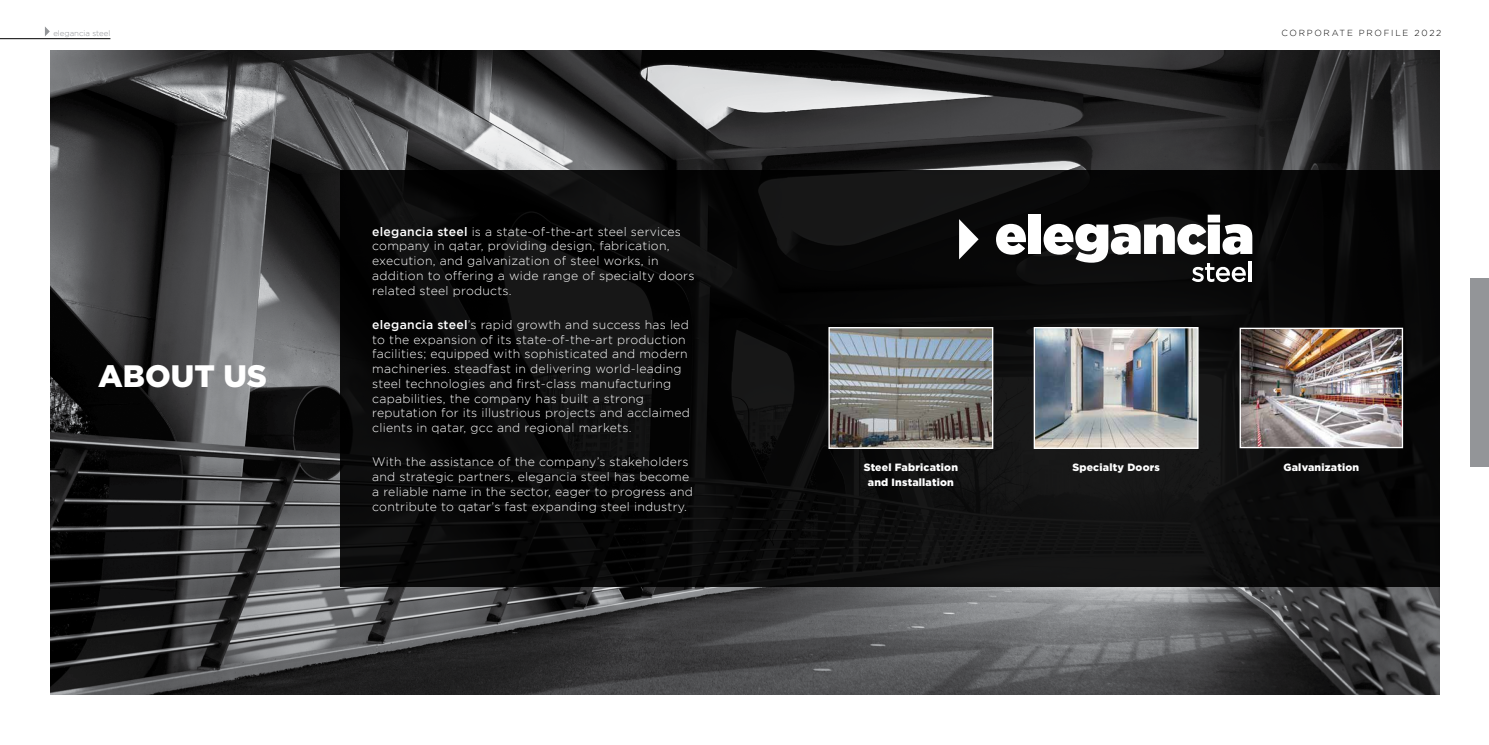
<style>
.page{position:relative;width:1489px;height:745px;background:#fff}
.page>*{position:absolute;margin:0;border:0;box-sizing:border-box;transform-origin:0 0}
.t1{font:900 30.97px "Gotham";color:#fff}
.t2{font:300 12.25px/14.7px "Gotham";letter-spacing:.02em;color:#fff}
.t3{font:900 10.5px "Gotham";letter-spacing:.02em;color:#fff}
.t4{font:300 8.75px "Gotham";letter-spacing:.2em;color:#000}
.t5{font:300 7.88px "Gotham";color:#939598}
.s1{font-weight:500}
</style>
<div class="page">
<svg style="left:45px;top:26px;width:5px;height:10px"></svg>
<hr style="left:0;top:38px;width:110px;height:1px;background:#000">
<img style="left:50px;top:50px;width:1389px;height:644px">
<div style="left:340px;top:170px;width:1099px;height:416px;background:linear-gradient(to right,#0a0a0a,#0e0f0f)"></div>
<div style="left:1470px;top:278px;width:18px;height:188px;background:#939598"></div>
<svg style="left:996px;top:224px;width:29px;height:30px"></svg>
<div style="left:1028px;top:214px;width:12px;height:40px;background:#fff"></div>
<svg style="left:1043px;top:214px;width:209px;height:68px"></svg>
<hr style="left:1248px;top:261px;width:3px;height:20px;background:#fff">
<svg style="left:959px;top:219px;width:19px;height:40px"></svg>
<img style="left:1241px;top:329px;width:159px;height:117px">
<div style="left:1239px;top:327px;width:163px;height:121px;border:1px solid #fff"></div>
<img style="left:1035px;top:329px;width:161px;height:117px">
<div style="left:1033px;top:327px;width:165px;height:121px;border:1px solid #fff"></div>
<img style="left:830px;top:329px;width:161px;height:117px">
<div style="left:828px;top:327px;width:165px;height:121px;border:1px solid #fff"></div>
<p class="t5" style="left:53px;top:29px;width:59px">elegancia steel</p>
<p class="t4" style="left:1281px;top:28px;width:161px">CORPORATE PROFILE 2022</p>
<h1 class="t1" style="left:98px;top:357px;width:170px">ABOUT US</h1>
<p class="t2" style="left:372px;top:224px;width:324px"><span class="s1">elegancia steel</span> is a state-of-the-art steel services company in qatar, providing design, fabrication, execution, and galvanization of steel works, in addition to offering a wide range of specialty doors related steel products.</p>
<p class="t2" style="left:372px;top:317px;width:319px"><span class="s1">elegancia steel</span>’s rapid growth and success has led to the expansion of its state-of-the-art production facilities; equipped with sophisticated and modern machineries. steadfast in delivering world-leading steel technologies and first-class manufacturing capabilities, the company has built a strong reputation for its illustrious projects and acclaimed clients in qatar, gcc and regional markets.</p>
<p class="t2" style="left:372px;top:454px;width:322px">With the assistance of the company’s stakeholders and strategic partners, elegancia steel has become a reliable name in the sector, eager to progress and contribute to qatar’s fast expanding steel industry.</p>
<p class="t3" style="left:863px;top:460px;width:96px">Steel Fabrication</p>
<p class="t3" style="left:1072px;top:460px;width:89px">Specialty Doors</p>
<p class="t3" style="left:1283px;top:460px;width:77px">Galvanization</p>
<p class="t3" style="left:867px;top:476px;width:88px">and Installation</p>
</div>
